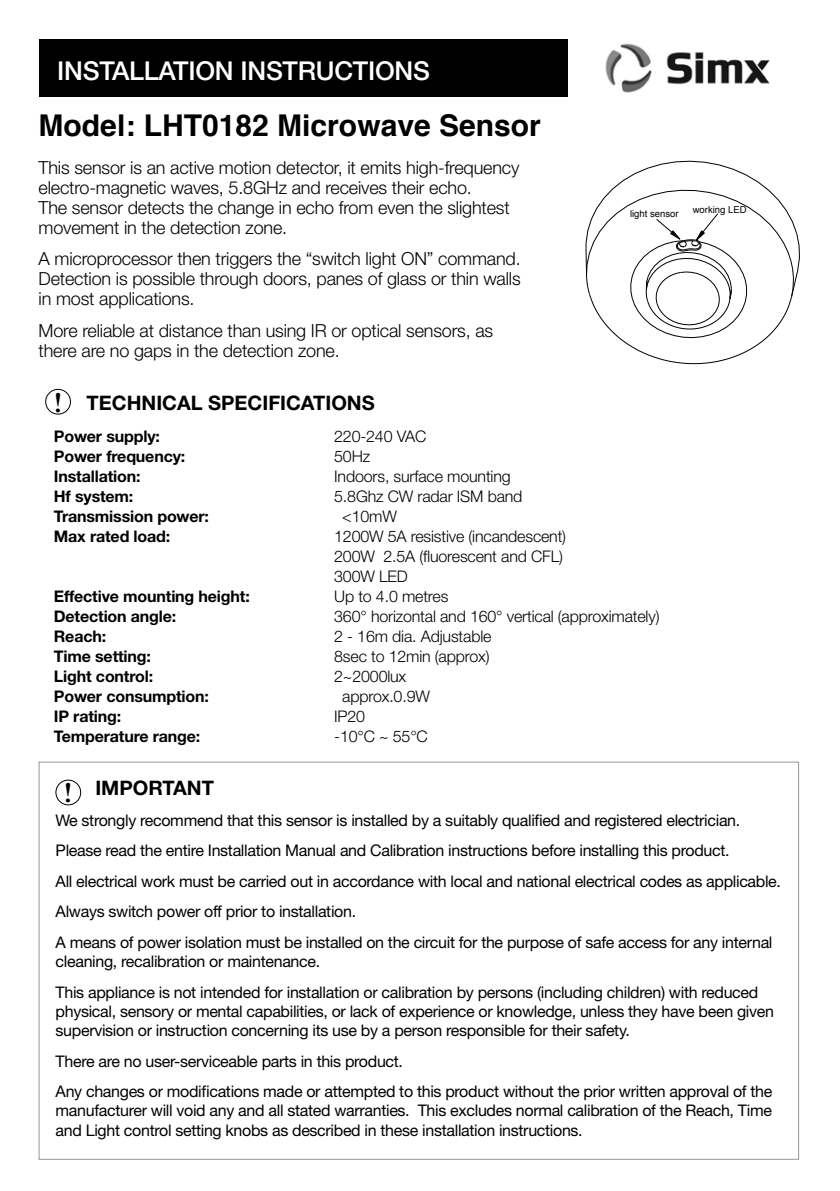
<style>
.page{position:relative;width:840px;height:1191px;background:#fff}
.page>*{position:absolute;margin:0;border:0;box-sizing:border-box;transform-origin:0 0}
.t1{font:700 30px "Helvetica";color:#000}
.t2{font:700 28px "Adobe Caslon Pro";color:#000}
.t3{font:500 26px "Helvetica Neue";letter-spacing:-.01em;color:#fff}
.t4{font:700 20px "Helvetica Neue";color:#000}
.t5{font:300 18px/20px "Helvetica Neue";letter-spacing:-.01em;color:#000}
.t6{font:16px/30.6px "Helvetica Neue";letter-spacing:-.02em;color:#000}
.t7{font:300 16px/20px "Helvetica Neue";letter-spacing:-.01em;color:#000}
.t8{font:700 16px "Helvetica Neue";letter-spacing:-.01em;color:#000}
.t9{font:9.6px "Arial";color:#000}
.s1{font-family:"Adobe Caslon Pro";font-size:28px}
</style>
<div class="page">
<svg style="left:585px;top:161px;width:214px;height:203px"></svg>
<div style="left:39px;top:40px;width:528px;height:57px;background:#000"></div>
<div style="left:56px;top:780px;width:25px;height:25px;border:1px solid #000;border-radius:50%"></div>
<img style="left:605px;top:43px;width:165px;height:50px">
<div style="left:45px;top:389px;width:26px;height:25px;border:1px solid #000;border-radius:50%"></div>
<h3 class="t3" style="left:57px;top:55px;width:374px">INSTALLATION INSTRUCTIONS</h3>
<h1 class="t1" style="left:39px;top:101px;width:503px">Model: LHT0182 Microwave Sensor</h1>
<p class="t5" style="left:39px;top:157px;width:482px">This sensor is an active motion detector, it emits high-frequency electro-magnetic waves, 5.8GHz and receives their echo.<br>The sensor detects the change in echo from even the slightest movement in the detection zone.</p>
<p class="t5" style="left:39px;top:248px;width:483px;text-align:justify">A microprocessor then triggers the “switch light ON” command.<br>Detection is possible through doors, panes of glass or thin walls in most applications.</p>
<p class="t5" style="left:39px;top:320px;width:456px">More reliable at distance than using IR or optical sensors, as there are no gaps in the detection zone.</p>
<p class="t4" style="left:54px;top:391px;width:321px"><span class="s1">!</span> TECHNICAL SPECIFICATIONS</p>
<p class="t9" style="left:629px;top:207px;width:50px">light sensor</p>
<p class="t8" style="left:54px;top:426px;width:107px">Power supply:</p>
<p class="t7" style="left:334px;top:426px;width:94px">220-240 VAC</p>
<p class="t8" style="left:54px;top:446px;width:133px">Power frequency:</p>
<p class="t7" style="left:334px;top:446px;width:37px">50Hz</p>
<p class="t8" style="left:54px;top:466px;width:88px">Installation:</p>
<p class="t7" style="left:334px;top:466px;width:178px">Indoors, surface mounting</p>
<p class="t8" style="left:54px;top:486px;width:81px">Hf system:</p>
<p class="t7" style="left:334px;top:486px;width:190px">5.8Ghz CW radar ISM band</p>
<p class="t8" style="left:54px;top:506px;width:156px">Transmission power:</p>
<p class="t7" style="left:342px;top:506px;width:56px">&lt;10mW</p>
<p class="t8" style="left:54px;top:526px;width:118px">Max rated load:</p>
<p class="t7" style="left:334px;top:526px;width:233px">1200W 5A resistive (incandescent)<br>200W 2.5A (fluorescent and CFL)<br>300W LED</p>
<p class="t8" style="left:54px;top:586px;width:197px">Effective mounting height:</p>
<p class="t7" style="left:334px;top:586px;width:116px">Up to 4.0 metres</p>
<p class="t8" style="left:54px;top:606px;width:124px">Detection angle:</p>
<p class="t7" style="left:334px;top:606px;width:326px">360° horizontal and 160° vertical (approximately)</p>
<p class="t8" style="left:54px;top:626px;width:54px">Reach:</p>
<p class="t7" style="left:334px;top:626px;width:159px">2 - 16m dia. Adjustable</p>
<p class="t8" style="left:54px;top:646px;width:98px">Time setting:</p>
<p class="t7" style="left:334px;top:646px;width:157px">8sec to 12min (approx)</p>
<p class="t8" style="left:54px;top:666px;width:101px">Light control:</p>
<p class="t7" style="left:334px;top:666px;width:74px">2~2000lux</p>
<p class="t8" style="left:54px;top:686px;width:156px">Power consumption:</p>
<p class="t7" style="left:342px;top:686px;width:89px">approx.0.9W</p>
<p class="t8" style="left:54px;top:706px;width:69px">IP rating:</p>
<p class="t7" style="left:334px;top:706px;width:32px">IP20</p>
<p class="t8" style="left:54px;top:726px;width:148px">Temperature range:</p>
<p class="t7" style="left:334px;top:726px;width:95px">-10°C ~ 55°C</p>
<p class="t9" style="left:692px;top:203px;width:55px">working LED</p>
<h2 class="t2" style="left:65px;top:776px;width:9px">!</h2>
<p class="t4" style="left:95px;top:776px;width:120px">IMPORTANT</p>
<p class="t6" style="left:56px;top:804px;width:726px">We strongly recommend that this sensor is installed by a suitably qualified and registered electrician.<br>Please read the entire Installation Manual and Calibration instructions before installing this product.<br>All electrical work must be carried out in accordance with local and national electrical codes as applicable.<br>Always switch power off prior to installation.<br>A means of power isolation must be installed on the circuit for the purpose of safe access for any internal</p>
<p class="t6" style="left:56px;top:946px;width:703px">cleaning, recalibration or maintenance.<br>This appliance is not intended for installation or calibration by persons (including children) with reduced</p>
<p class="t6" style="left:56px;top:1001px;width:719px;line-height:19.2px">physical, sensory or mental capabilities, or lack of experience or knowledge, unless they have been given supervision or instruction concerning its use by a person responsible for their safety.</p>
<p class="t6" style="left:56px;top:1045px;width:717px">There are no user-serviceable parts in this product.<br>Any changes or modifications made or attempted to this product without the prior written approval of the</p>
<p class="t6" style="left:56px;top:1101px;width:717px;line-height:19.2px">manufacturer will void any and all stated warranties. This excludes normal calibration of the Reach, Time and Light control setting knobs as described in these installation instructions.</p>
</div>
